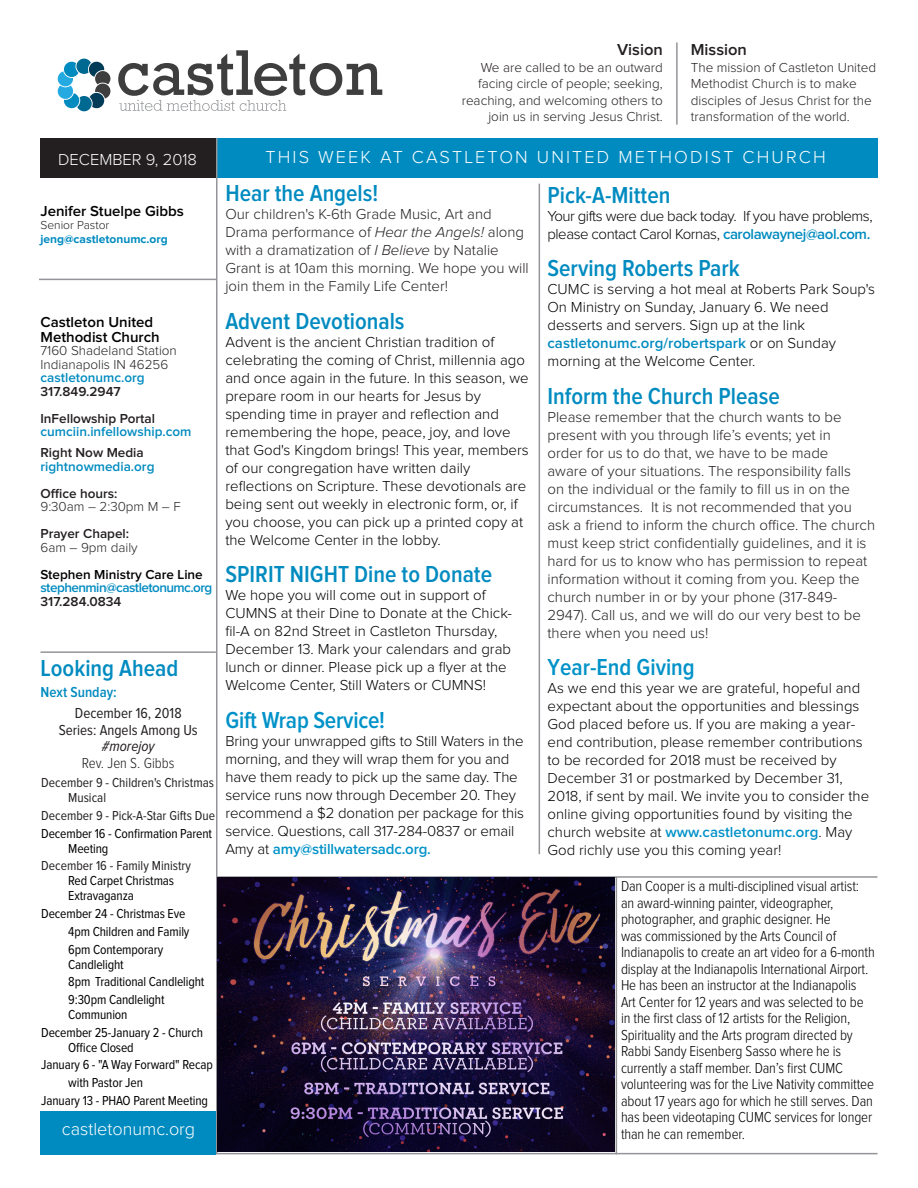
<style>
.page{position:relative;width:918px;height:1188px;background:#fff}
.page>*{position:absolute;margin:0;border:0;box-sizing:border-box;transform-origin:0 0}
.t1{font:600 24px "Proxima Nova Cond";color:#008bc0}
.t2{font:600 24px "Proxima Nova Cond";letter-spacing:-.01em;color:#0092c8}
.t3{font:300 18px "Proxima Nova";letter-spacing:.12em;color:#fff}
.t4{font:300 18px "Proxima Nova";color:#fff}
.t5{font:300 16.5px "Proxima Nova";color:#fff}
.t6{font:600 16.5px "Proxima Nova";color:#231f20}
.t7{font:300 15px/18px "Proxima Nova";color:#000}
.t8{font:300 15px/18px "Proxima Nova";color:#231f20}
.t9{font:300 15px/16.5px "Proxima Nova Cond";letter-spacing:-.01em;color:#000}
.t10{font:300 15px/18px "Proxima Nova";letter-spacing:-.03em;color:#000}
.t11{font:600 15px "Proxima Nova";color:#000}
.t12{font:15px "Proxima Nova Cond";color:#231f20}
.t13{font:300 15px "Proxima Nova Cond";color:#231f20}
.t14{font:600 15px "Proxima Nova Cond";color:#008bc0}
.t15{font:italic 15px "Proxima Nova Cond";color:#231f20}
.t16{font:13.5px/15px "Proxima Nova Cond";letter-spacing:-.01em;color:#000}
.t17{font:300 13.5px/16.5px "Proxima Nova";color:#231f20;text-align:right}
.t18{font:600 13.5px "Proxima Nova";color:#231f20}
.t19{font:13.5px/15px "Proxima Nova Cond";color:#231f20}
.t20{font:600 13.5px "Proxima Nova";color:#008bc0}
.t21{font:600 13.5px/13.5px "Proxima Nova";letter-spacing:-.04em;color:#008bc0}
.t22{font:600 13.5px "Proxima Nova";color:#000}
.t23{font:700 12px "Proxima Nova";color:#008bc0}
.t24{font:300 12px "Proxima Nova";color:#231f20}
.s1{color:#231f20}
.s2{font-style:italic}
.s3{font-weight:600;color:#0092c8}
.s4{font-weight:600;color:#008bc0}
</style>
<div class="page">
<div style="left:216px;top:138px;width:662px;height:40px;background:#008bc0"></div>
<div style="left:40px;top:138px;width:176px;height:40px;background:#231f20"></div>
<hr style="left:39px;top:279px;width:177px;height:1px;background:#939598">
<div style="left:40px;top:1111px;width:176px;height:43px;background:#008bc0"></div>
<hr style="left:216px;top:138px;width:2px;height:1016px;background:#939598">
<hr style="left:40px;top:651px;width:176px;height:2px;background:#939598">
<hr style="left:539px;top:184px;width:1px;height:670px;background:#939598">
<svg style="left:118px;top:50px;width:264px;height:61px"></svg>
<svg style="left:58px;top:59px;width:52px;height:52px"></svg>
<hr style="left:217px;top:1153px;width:661px;height:1px;background:#939598">
<hr style="left:218px;top:876px;width:660px;height:2px;background:#939598">
<hr style="left:676px;top:42px;width:2px;height:83px;background:#939598">
<hr style="left:616px;top:877px;width:1px;height:277px;background:#939598">
<img style="left:218px;top:878px;width:397px;height:274px">
<p class="t6" style="left:617px;top:42px;width:47px">Vision</p>
<p class="t17" style="left:462px;top:60px;width:203px">We are called to be an outward facing circle of people; seeking, reaching, and welcoming others to join us in serving Jesus Christ.</p>
<p class="t6" style="left:691px;top:42px;width:58px">Mission</p>
<p class="t17" style="left:691px;top:60px;width:187px;text-align:left">The mission of Castleton United<br>Methodist Church is to make disciples of Jesus Christ for the transformation of the world.</p>
<p class="t5" style="left:58px;top:152px;width:140px">DECEMBER 9, 2018</p>
<p class="t11" style="left:40px;top:204px;width:145px">Jenifer Stuelpe Gibbs</p>
<p class="t24" style="left:40px;top:220px;width:70px">Senior Pastor</p>
<p class="t23" style="left:40px;top:233px;width:129px">jeng@castletonumc.org</p>
<p class="t11" style="left:40px;top:315px;width:114px">Castleton United</p>
<p class="t11" style="left:40px;top:330px;width:121px">Methodist Church</p>
<p class="t17" style="left:40px;top:343px;width:138px">7160 Shadeland Station</p>
<p class="t17" style="left:40px;top:356px;width:129px">Indianapolis IN 46256</p>
<p class="t20" style="left:40px;top:371px;width:106px">castletonumc.org</p>
<p class="t18" style="left:40px;top:385px;width:82px">317.849.2947</p>
<p class="t18" style="left:40px;top:412px;width:116px">InFellowship Portal</p>
<p class="t20" style="left:40px;top:425px;width:152px">cumciin.infellowship.com</p>
<p class="t18" style="left:40px;top:446px;width:105px">Right Now Media</p>
<p class="t20" style="left:40px;top:460px;width:116px">rightnowmedia.org</p>
<p class="t18" style="left:40px;top:487px;width:78px">Office hours:</p>
<p class="t17" style="left:40px;top:499px;width:142px">9:30am – 2:30pm M – F</p>
<p class="t18" style="left:40px;top:527px;width:90px">Prayer Chapel:</p>
<p class="t17" style="left:40px;top:539px;width:99px">6am – 9pm daily</p>
<p class="t22" style="left:40px;top:568px;width:164px">Stephen Ministry Care Line</p>
<p class="t21" style="left:40px;top:581px;width:173px">stephenmin@castletonumc.org<br><span class="s1">317.284.0834</span></p>
<p class="t1" style="left:41px;top:657px;width:139px">Looking Ahead</p>
<p class="t14" style="left:41px;top:685px;width:78px">Next Sunday:</p>
<p class="t12" style="left:75px;top:706px;width:108px">December 16, 2018</p>
<p class="t12" style="left:59px;top:723px;width:141px">Series: Angels Among Us</p>
<p class="t15" style="left:102px;top:739px;width:54px">#morejoy</p>
<p class="t13" style="left:82px;top:756px;width:94px">Rev. Jen S. Gibbs</p>
<p class="t19" style="left:68px;top:776px;width:147px;text-indent:-27px">December 9 - Children's Christmas<br>Musical</p>
<p class="t19" style="left:41px;top:809px;width:175px">December 9 - Pick-A-Star Gifts Due</p>
<p class="t16" style="left:68px;top:826px;width:145px;text-indent:-27px">December 16 - Confirmation Parent<br>Meeting</p>
<p class="t16" style="left:68px;top:859px;width:124px;text-indent:-27px"><span class="s1">December 16 - Family Ministry<br></span>Red Carpet Christmas<br>Extravaganza</p>
<p class="t16" style="left:41px;top:907px;width:146px">December 24 - Christmas Eve</p>
<p class="t16" style="left:68px;top:924px;width:123px">4pm Children and Family</p>
<p class="t16" style="left:68px;top:942px;width:96px">6pm Contemporary<br>Candlelight</p>
<p class="t16" style="left:68px;top:975px;width:138px">8pm Traditional Candlelight</p>
<p class="t16" style="left:68px;top:992px;width:98px">9:30pm Candlelight<br>Communion</p>
<p class="t16" style="left:68px;top:1025px;width:136px;text-indent:-27px">December 25-January 2 - Church<br>Office Closed</p>
<p class="t16" style="left:41px;top:1058px;width:173px">January 6 - "A Way Forward" Recap</p>
<p class="t16" style="left:68px;top:1076px;width:76px">with Pastor Jen</p>
<p class="t16" style="left:41px;top:1093px;width:168px">January 13 - PHAO Parent Meeting</p>
<p class="t4" style="left:62px;top:1120px;width:135px">castletonumc.org</p>
<p class="t3" style="left:265px;top:149px;width:562px">THIS WEEK AT CASTLETON UNITED METHODIST CHURCH</p>
<p class="t1" style="left:225px;top:182px;width:154px">Hear the Angels!</p>
<p class="t8" style="left:225px;top:206px;width:305px">Our children's K-6th Grade Music, Art and Drama performance of <span class="s2">Hear the Angels!</span> along with a dramatization of <span class="s2">I Believe</span> by Natalie Grant is at 10am this morning. We hope you will join them in the Family Life Center!</p>
<p class="t1" style="left:225px;top:310px;width:181px">Advent Devotionals</p>
<p class="t7" style="left:225px;top:334px;width:305px">Advent is the ancient Christian tradition of celebrating the coming of Christ, millennia ago and once again in the future. In this season, we prepare room in our hearts for Jesus by spending time in prayer and reflection and remembering the hope, peace, joy, and love that God's Kingdom brings! This year, members of our congregation have written daily reflections on Scripture. These devotionals are being sent out weekly in electronic form, or, if you choose, you can pick up a printed copy at the Welcome Center in the lobby.</p>
<p class="t1" style="left:225px;top:563px;width:268px">SPIRIT NIGHT Dine to Donate</p>
<p class="t7" style="left:225px;top:587px;width:288px">We hope you will come out in support of CUMNS at their Dine to Donate at the Chick&shy;fil-A on 82nd Street in Castleton Thursday, December 13. Mark your calendars and grab lunch or dinner. Please pick up a flyer at the Welcome Center, Still Waters or CUMNS!</p>
<p class="t2" style="left:225px;top:709px;width:161px">Gift Wrap Service!</p>
<p class="t7" style="left:225px;top:733px;width:300px">Bring your unwrapped gifts to Still Waters in the morning, and they will wrap them for you and have them ready to pick up the same day. The service runs now through December 20. They</p>
<p class="t7" style="left:225px;top:805px;width:300px">recommend a $2 donation per package for this service. Questions, call 317-284-0837 or email<br>Amy at <span class="s3">amy@stillwatersadc.org.</span></p>
<p class="t1" style="left:548px;top:184px;width:124px">Pick-A-Mitten</p>
<p class="t10" style="left:548px;top:207px;width:327px">Your gifts were due back today. If you have problems, please contact Carol Kornas, <span class="s4">carolawaynej@aol.com.</span></p>
<p class="t1" style="left:548px;top:257px;width:194px">Serving Roberts Park</p>
<p class="t7" style="left:548px;top:281px;width:329px">CUMC is serving a hot meal at Roberts Park Soup's<br>On Ministry on Sunday, January 6. We need desserts and servers. Sign up at the link</p>
<p class="t7" style="left:548px;top:335px;width:290px"><span class="s4">castletonumc.org/robertspark</span> or on Sunday morning at the Welcome Center.</p>
<p class="t1" style="left:548px;top:385px;width:234px">Inform the Church Please</p>
<p class="t8" style="left:548px;top:409px;width:329px">Please remember that the church wants to be present with you through life’s events; yet in<br>order for us to do that, we have to be made<br>aware of your situations. The responsibility falls<br>on the individual or the family to fill us in on the circumstances. It is not recommended that you ask a friend to inform the church office. The church must keep strict confidentially guidelines, and it is hard for us to know who has permission to repeat information without it coming from you. Keep the church number in or by your phone (317-849- 2947). Call us, and we will do our very best to be there when you need us!</p>
<p class="t2" style="left:548px;top:656px;width:149px">Year-End Giving</p>
<p class="t7" style="left:548px;top:680px;width:323px">As we end this year we are grateful, hopeful and expectant about the opportunities and blessings God placed before us. If you are making a year&shy;end contribution, please remember contributions to be recorded for 2018 must be received by December 31 or postmarked by December 31, 2018, if sent by mail. We invite you to consider the online giving opportunities found by visiting the church website at <span class="s3">www.castletonumc.org</span>. May God richly use you this coming year!</p>
<p class="t9" style="left:621px;top:878px;width:255px">Dan Cooper is a multi-disciplined visual artist: an award-winning painter, videographer, photographer, and graphic designer. He<br>was commissioned by the Arts Council of Indianapolis to create an art video for a 6-month display at the Indianapolis International Airport.<br>He has been an instructor at the Indianapolis Art Center for 12 years and was selected to be in the first class of 12 artists for the Religion, Spirituality and the Arts program directed by Rabbi Sandy Eisenberg Sasso where he is currently a staff member. Dan’s first CUMC volunteering was for the Live Nativity committee about 17 years ago for which he still serves. Dan has been videotaping CUMC services for longer than he can remember.</p>
</div>
